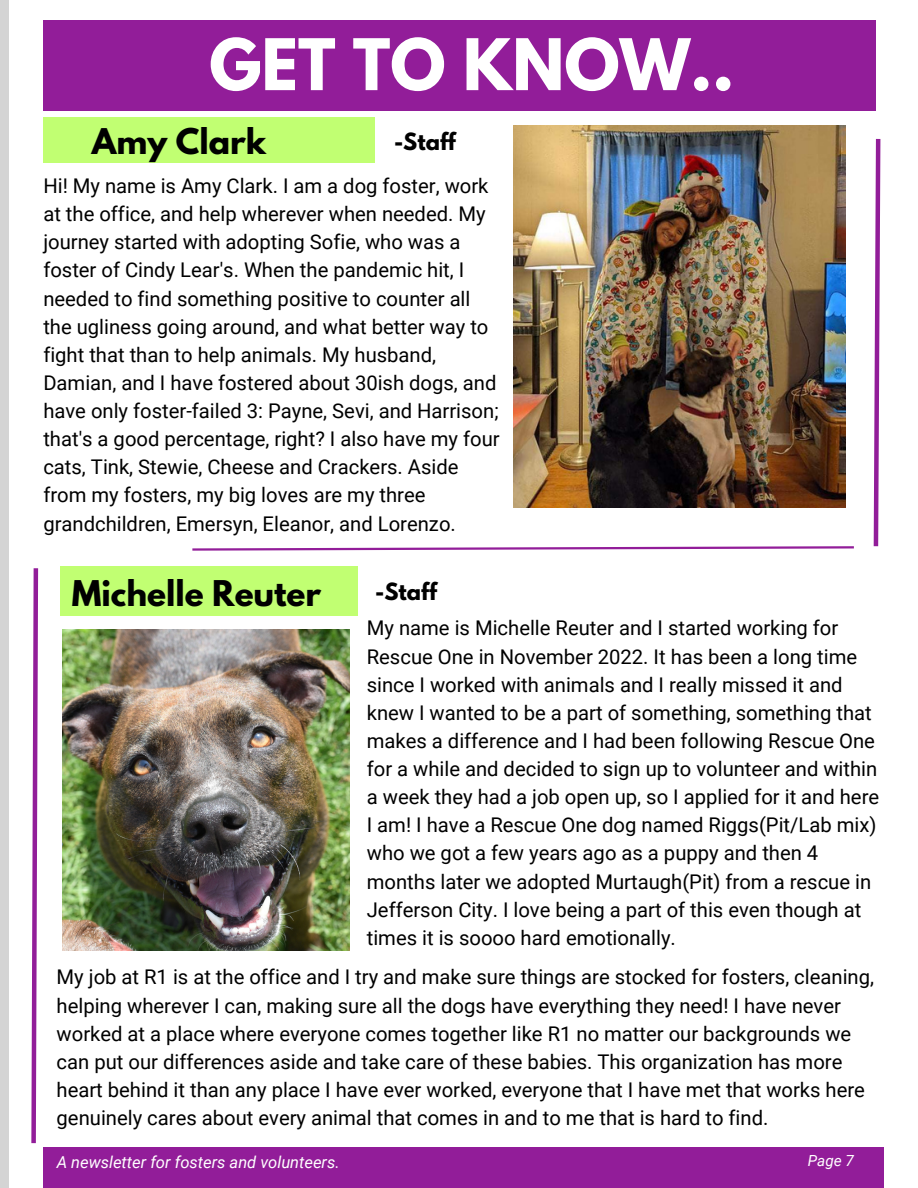
<style>
.page{position:relative;width:918px;height:1188px;background:#fff}
.page>*{position:absolute;margin:0;border:0;box-sizing:border-box;transform-origin:0 0}
.t1{font:700 63px "League Spartan";color:#fff}
.t2{font:700 31.35px "League Spartan";color:#000}
.t3{font:700 21px "League Spartan";color:#000}
.t4{font:20.25px/28.2px "Roboto";color:#000}
.t5{font:italic 16.5px "Roboto";color:#fff}
.t6{font:italic 15.3px "Roboto";color:#fff}
</style>
<div class="page">
<svg style="left:873px;top:138px;width:8px;height:409px"></svg>
<div style="left:43px;top:118px;width:332px;height:45px;background:#c1ff72"></div>
<img style="left:63px;top:629px;width:286px;height:322px">
<div style="left:61px;top:567px;width:297px;height:49px;background:#c1ff72"></div>
<svg style="left:31px;top:568px;width:8px;height:576px"></svg>
<svg style="left:192px;top:546px;width:662px;height:5px"></svg>
<img style="left:513px;top:125px;width:332px;height:383px">
<div style="left:43px;top:1147px;width:841px;height:41px;background:#921d99"></div>
<div style="left:43px;top:20px;width:832px;height:90px;background:#921d99"></div>
<div style="left:0;top:0;width:9px;height:1188px;background:#d4d4d4"></div>
<p class="t1" style="left:209px;top:33px;width:526px">GET TO KNOW..</p>
<p class="t2" style="left:92px;top:126px;width:176px">Amy Clark</p>
<p class="t4" style="left:43px;top:172px;width:458px">Hi! My name is Amy Clark. I am a dog foster, work at the office, and help wherever when needed. My journey started with adopting Sofie, who was a foster of Cindy Lear's. When the pandemic hit, I needed to find something positive to counter all the ugliness going around, and what better way to fight that than to help animals. My husband, Damian, and I have fostered about 30ish dogs, and have only foster-failed 3: Payne, Sevi, and Harrison; that's a good percentage, right? I also have my four cats, Tink, Stewie, Cheese and Crackers. Aside from my fosters, my big loves are my three grandchildren, Emersyn, Eleanor, and Lorenzo.</p>
<p class="t3" style="left:394px;top:131px;width:63px">-Staff</p>
<p class="t2" style="left:72px;top:578px;width:251px">Michelle Reuter</p>
<p class="t3" style="left:375px;top:581px;width:63px">-Staff</p>
<p class="t4" style="left:367px;top:614px;width:514px">My name is Michelle Reuter and I started working for Rescue One in November 2022. It has been a long time since I worked with animals and I really missed it and knew I wanted to be a part of something, something that makes a difference and I had been following Rescue One for a while and decided to sign up to volunteer and within a week they had a job open up, so I applied for it and here I am! I have a Rescue One dog named Riggs(Pit/Lab mix) who we got a few years ago as a puppy and then 4 months later we adopted Murtaugh(Pit) from a rescue in Jefferson City. I love being a part of this even though at times it is soooo hard emotionally.</p>
<p class="t4" style="left:57px;top:963px;width:819px">My job at R1 is at the office and I try and make sure things are stocked for fosters, cleaning, helping wherever I can, making sure all the dogs have everything they need! I have never worked at a place where everyone comes together like R1 no matter our backgrounds we can put our differences aside and take care of these babies. This organization has more heart behind it than any place I have ever worked, everyone that I have met that works here genuinely cares about every animal that comes in and to me that is hard to find.</p>
<p class="t5" style="left:57px;top:1153px;width:285px">A newsletter for fosters and volunteers.</p>
<p class="t6" style="left:808px;top:1152px;width:48px">Page 7</p>
</div>
